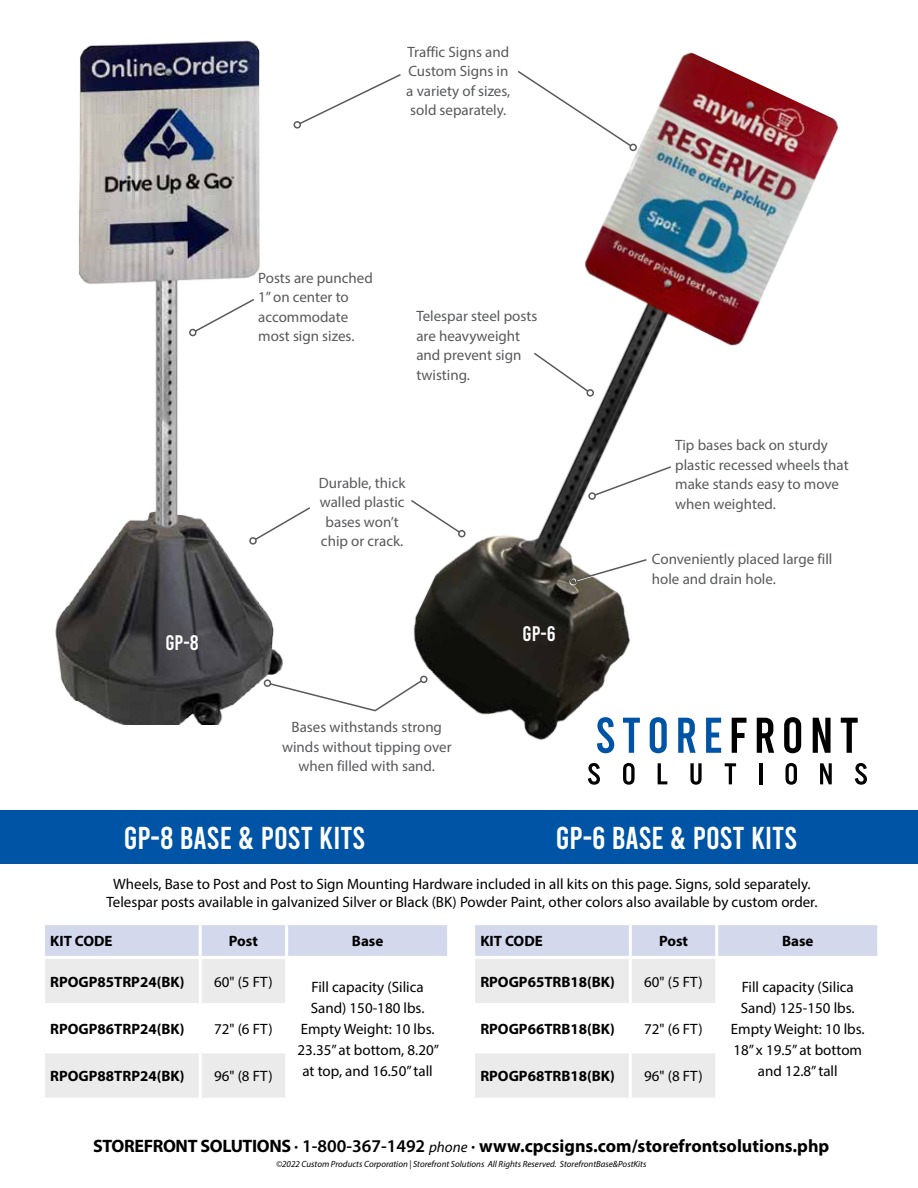
<style>
.page{position:relative;width:918px;height:1188px;background:#fff}
.page>*{position:absolute;margin:0;border:0;box-sizing:border-box;transform-origin:0 0}
.t1{font:31.5px "Bebas";color:#fff}
.t2{font:21px "Bebas";color:#fff}
.t3{font:700 18px "Myriad Pro";color:#000}
.t4{font:15px/21px "Myriad Pro";color:#000;text-align:center}
.t5{font:15px/19.5px "Myriad Pro";color:#58595b}
.t6{font:700 15px "Myriad Pro";color:#000}
.t7{font:italic 9px "Myriad Pro";color:#000}
.s1{font-weight:600}
.s2{font-weight:400;font-style:italic;font-size:15px}
</style>
<div class="page">
<div style="left:0;top:810px;width:918px;height:54px;background:#0054a6"></div>
<img style="left:413px;top:52px;width:445px;height:722px">
<svg style="left:475px;top:925px;width:402px;height:173px"></svg>
<hr style="left:472px;top:956px;width:158px;height:3px;background:#fff">
<hr style="left:630px;top:956px;width:87px;height:3px;background:#fff">
<hr style="left:717px;top:956px;width:163px;height:3px;background:#fff">
<hr style="left:472px;top:1003px;width:158px;height:3px;background:#fff">
<hr style="left:630px;top:1003px;width:88px;height:3px;background:#fff">
<hr style="left:472px;top:1050px;width:158px;height:3px;background:#fff">
<hr style="left:630px;top:1050px;width:88px;height:3px;background:#fff">
<hr style="left:629px;top:925px;width:3px;height:31px;background:#fff">
<hr style="left:715px;top:925px;width:3px;height:31px;background:#fff">
<hr style="left:629px;top:959px;width:3px;height:44px;background:#fff">
<hr style="left:715px;top:959px;width:3px;height:44px;background:#fff">
<hr style="left:629px;top:1006px;width:3px;height:44px;background:#fff">
<hr style="left:715px;top:1006px;width:3px;height:44px;background:#fff">
<hr style="left:629px;top:1053px;width:3px;height:45px;background:#fff">
<hr style="left:715px;top:1053px;width:3px;height:45px;background:#fff">
<img style="left:55px;top:40px;width:241px;height:685px">
<svg style="left:597px;top:717px;width:17px;height:36px"></svg>
<svg style="left:623px;top:718px;width:17px;height:35px"></svg>
<svg style="left:650px;top:717px;width:17px;height:36px"></svg>
<svg style="left:678px;top:718px;width:18px;height:35px"></svg>
<svg style="left:706px;top:718px;width:15px;height:35px"></svg>
<svg style="left:732px;top:718px;width:15px;height:35px"></svg>
<svg style="left:757px;top:718px;width:17px;height:35px"></svg>
<svg style="left:784px;top:717px;width:17px;height:36px"></svg>
<svg style="left:813px;top:718px;width:18px;height:35px"></svg>
<svg style="left:841px;top:718px;width:17px;height:35px"></svg>
<svg style="left:588px;top:763px;width:12px;height:22px"></svg>
<svg style="left:623px;top:763px;width:12px;height:22px"></svg>
<svg style="left:658px;top:763px;width:9px;height:21px"></svg>
<svg style="left:690px;top:763px;width:12px;height:22px"></svg>
<svg style="left:725px;top:763px;width:11px;height:21px"></svg>
<hr style="left:759px;top:763px;width:3px;height:21px;background:#000">
<svg style="left:785px;top:763px;width:12px;height:22px"></svg>
<svg style="left:820px;top:763px;width:12px;height:21px"></svg>
<svg style="left:855px;top:763px;width:12px;height:22px"></svg>
<svg style="left:299px;top:74px;width:102px;height:50px"></svg>
<div style="left:294px;top:121px;width:7px;height:8px;border:2px solid #58595b;border-radius:50%"></div>
<svg style="left:193px;top:297px;width:63px;height:36px"></svg>
<div style="left:189px;top:329px;width:8px;height:7px;border:2px solid #58595b;border-radius:50%"></div>
<svg style="left:593px;top:465px;width:80px;height:32px"></svg>
<div style="left:588px;top:492px;width:8px;height:8px;border:2px solid #58595b;border-radius:50%"></div>
<svg style="left:411px;top:498px;width:50px;height:36px"></svg>
<div style="left:458px;top:530px;width:8px;height:7px;border:2px solid #58595b;border-radius:50%"></div>
<div style="left:570px;top:578px;width:7px;height:7px;border:2px solid #fff;border-radius:50%"></div>
<svg style="left:516px;top:69px;width:117px;height:79px"></svg>
<div style="left:629px;top:144px;width:8px;height:7px;border:2px solid #58595b;border-radius:50%"></div>
<svg style="left:262px;top:674px;width:167px;height:39px"></svg>
<svg style="left:254px;top:506px;width:56px;height:35px"></svg>
<div style="left:249px;top:537px;width:8px;height:8px;border:2px solid #58595b;border-radius:50%"></div>
<svg style="left:532px;top:351px;width:58px;height:42px"></svg>
<div style="left:587px;top:389px;width:7px;height:8px;border:2px solid #58595b;border-radius:50%"></div>
<svg style="left:45px;top:925px;width:402px;height:173px"></svg>
<hr style="left:42px;top:956px;width:158px;height:3px;background:#fff">
<hr style="left:200px;top:956px;width:87px;height:3px;background:#fff">
<hr style="left:287px;top:956px;width:163px;height:3px;background:#fff">
<hr style="left:42px;top:1003px;width:158px;height:3px;background:#fff">
<hr style="left:200px;top:1003px;width:88px;height:3px;background:#fff">
<hr style="left:42px;top:1050px;width:158px;height:3px;background:#fff">
<hr style="left:200px;top:1050px;width:88px;height:3px;background:#fff">
<hr style="left:199px;top:925px;width:3px;height:31px;background:#fff">
<hr style="left:285px;top:925px;width:3px;height:31px;background:#fff">
<hr style="left:199px;top:959px;width:3px;height:44px;background:#fff">
<hr style="left:285px;top:959px;width:3px;height:44px;background:#fff">
<hr style="left:199px;top:1006px;width:3px;height:44px;background:#fff">
<hr style="left:285px;top:1006px;width:3px;height:44px;background:#fff">
<hr style="left:199px;top:1053px;width:3px;height:45px;background:#fff">
<hr style="left:285px;top:1053px;width:3px;height:45px;background:#fff">
<svg style="left:574px;top:558px;width:74px;height:25px"></svg>
<div style="left:570px;top:577px;width:7px;height:8px;border:2px solid #58595b;border-radius:50%"></div>
<p class="t5" style="left:406px;top:42px;width:106px">Traffic Signs and<br>Custom Signs in a variety of sizes, sold separately.</p>
<h2 class="t2" style="left:165px;top:632px;width:35px">GP-8</h2>
<p class="t5" style="left:258px;top:268px;width:116px">Posts are punched<br>1” on center to accommodate most sign sizes.</p>
<p class="t5" style="left:416px;top:306px;width:122px">Telespar steel posts are heavyweight and prevent sign twisting.</p>
<p class="t5" style="left:319px;top:473px;width:88px;text-align:center">Durable, thick walled plastic bases won’t chip or crack.</p>
<h2 class="t2" style="left:523px;top:623px;width:35px">GP-6</h2>
<p class="t5" style="left:282px;top:717px;width:171px;text-align:center">Bases withstands strong winds without tipping over when filled with sand.</p>
<p class="t5" style="left:675px;top:435px;width:175px">Tip bases back on sturdy plastic recessed wheels that make stands easy to move when weighted.</p>
<p class="t5" style="left:652px;top:549px;width:182px">Conveniently placed large fill hole and drain hole.</p>
<h1 class="t1" style="left:124px;top:822px;width:221px">GP-8 BASE &amp; POST KITS</h1>
<p class="t4" style="left:106px;top:875px;width:713px;line-height:18px">Wheels, Base to Post and Post to Sign Mounting Hardware included in all kits on this page. Signs, sold separately.<br>Telespar posts available in galvanized Silver or Black (BK) Powder Paint, other colors also available by custom order.</p>
<h1 class="t1" style="left:556px;top:822px;width:221px">GP-6 BASE &amp; POST KITS</h1>
<p class="t6" style="left:50px;top:931px;width:64px">KIT CODE</p>
<p class="t6" style="left:229px;top:931px;width:31px">Post</p>
<p class="t6" style="left:352px;top:931px;width:33px">Base</p>
<p class="t6" style="left:50px;top:972px;width:136px">RPOGP85TRP24(BK)</p>
<p class="t4" style="left:214px;top:971px;width:60px">60" (5 FT)</p>
<p class="t4" style="left:298px;top:976px;width:143px">Fill capacity (Silica<br>Sand) 150-180 lbs.<br>Empty Weight: 10 lbs.<br>23.35” at bottom, 8.20” at top, and 16.50” tall</p>
<p class="t6" style="left:50px;top:1019px;width:136px">RPOGP86TRP24(BK)</p>
<p class="t4" style="left:214px;top:1018px;width:60px">72" (6 FT)</p>
<p class="t6" style="left:50px;top:1066px;width:136px">RPOGP88TRP24(BK)</p>
<p class="t4" style="left:214px;top:1065px;width:60px">96" (8 FT)</p>
<p class="t6" style="left:480px;top:931px;width:64px">KIT CODE</p>
<p class="t6" style="left:659px;top:931px;width:31px">Post</p>
<p class="t6" style="left:782px;top:931px;width:33px">Base</p>
<p class="t6" style="left:480px;top:972px;width:136px">RPOGP65TRB18(BK)</p>
<p class="t4" style="left:644px;top:971px;width:60px">60" (5 FT)</p>
<p class="t4" style="left:731px;top:976px;width:135px">Fill capacity (Silica<br>Sand) 125-150 lbs.<br>Empty Weight: 10 lbs.<br>18” x 19.5” at bottom and 12.8” tall</p>
<p class="t6" style="left:480px;top:1019px;width:136px">RPOGP66TRB18(BK)</p>
<p class="t4" style="left:644px;top:1018px;width:60px">72" (6 FT)</p>
<p class="t6" style="left:480px;top:1066px;width:136px">RPOGP68TRB18(BK)</p>
<p class="t4" style="left:644px;top:1065px;width:60px">96" (8 FT)</p>
<p class="t3" style="left:93px;top:1134px;width:738px">STOREFRONT SOLUTIONS <span class="s1">· 1-800-367-1492</span> <span class="s2">phone</span> <span class="s1">·</span> www.cpcsigns.com/storefrontsolutions.php</p>
<p class="t7" style="left:276px;top:1158px;width:372px">©2022 Custom Products Corporation | Storefront Solutions All Rights Reserved. StorefrontBase&amp;PostKits</p>
</div>
